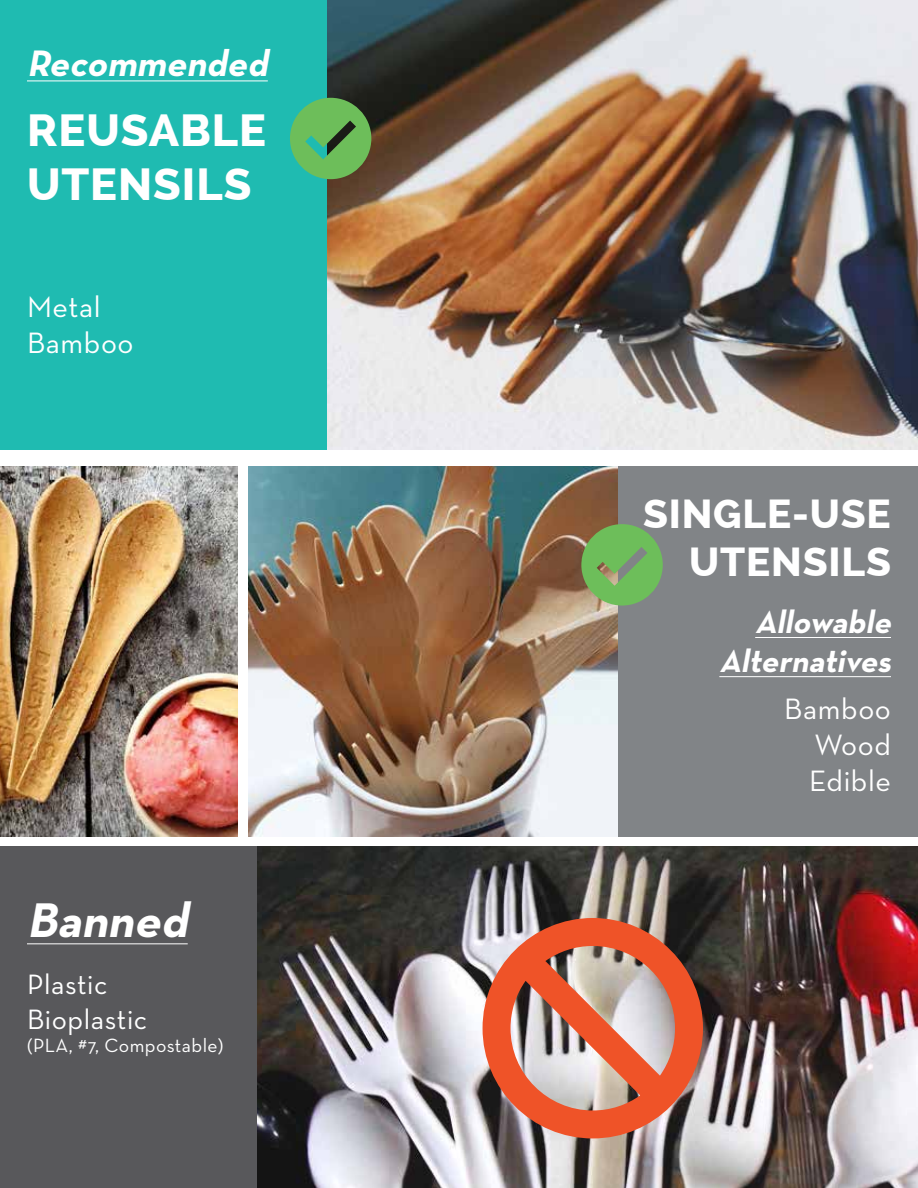
<style>
.page{position:relative;width:918px;height:1188px;background:#fff}
.page>*{position:absolute;margin:0;border:0;box-sizing:border-box;transform-origin:0 0}
.t1{font:italic 700 49.5px "Neutra Text";color:#fff}
.t2{font:800 45px/54px "Raleway";letter-spacing:.02em;color:#fff}
.t3{font:800 40.5px/48.6px "Raleway";letter-spacing:.02em;color:#fff;text-align:right}
.t4{font:italic 700 37.5px "Neutra Text";color:#fff}
.t5{font:italic 700 32.55px/39.2px "Neutra Text";color:#fff;text-align:right}
.t6{font:30px/36px "Neutra Text";letter-spacing:.02em;color:#fff}
.t7{font:28.5px/34.2px "Neutra Text";letter-spacing:.02em;color:#fff}
.t8{font:19.5px "Neutra Text";letter-spacing:.02em;color:#fff}
</style>
<div class="page">
<img style="left:326px;top:0;width:592px;height:449px">
<img style="left:256px;top:847px;width:662px;height:341px">
<img style="left:0;top:467px;width:238px;height:370px">
<img style="left:248px;top:467px;width:371px;height:370px">
<div style="left:0;top:0;width:326px;height:449px;background:#1fbbb1"></div>
<div style="left:619px;top:467px;width:299px;height:370px;background:#818487"></div>
<div style="left:0;top:847px;width:256px;height:341px;background:#58585b"></div>
<svg style="left:290px;top:98px;width:81px;height:81px;background:#59a75d"></svg>
<svg style="left:581px;top:524px;width:82px;height:82px"></svg>
<svg style="left:483px;top:918px;width:220px;height:220px;background:#c67f6b"></svg>
<hr style="left:27px;top:81px;width:241px;height:1px;background:#fff">
<hr style="left:27px;top:943px;width:161px;height:1px;background:#fff">
<hr style="left:755px;top:637px;width:136px;height:1px;background:#fff">
<hr style="left:719px;top:676px;width:172px;height:1px;background:#fff">
<p class="t4" style="left:27px;top:40px;width:250px">Recommended</p>
<h2 class="t2" style="left:27px;top:104px;width:241px">REUSABLE<br>UTENSILS</h2>
<p class="t6" style="left:27px;top:288px;width:108px">Metal<br>Bamboo</p>
<h1 class="t1" style="left:27px;top:890px;width:173px">Banned</h1>
<p class="t7" style="left:27px;top:967px;width:122px">Plastic<br>Bioplastic</p>
<p class="t8" style="left:27px;top:1034px;width:198px">(PLA, #7, Compostable)</p>
<h3 class="t3" style="left:643px;top:489px;width:249px">SINGLE-USE<br>UTENSILS</h3>
<p class="t5" style="left:719px;top:602px;width:180px">Allowable<br>Alternatives</p>
<p class="t6" style="left:809px;top:691px;width:83px;text-align:justify;text-indent:-25px">Bamboo Wood Edible</p>
</div>
